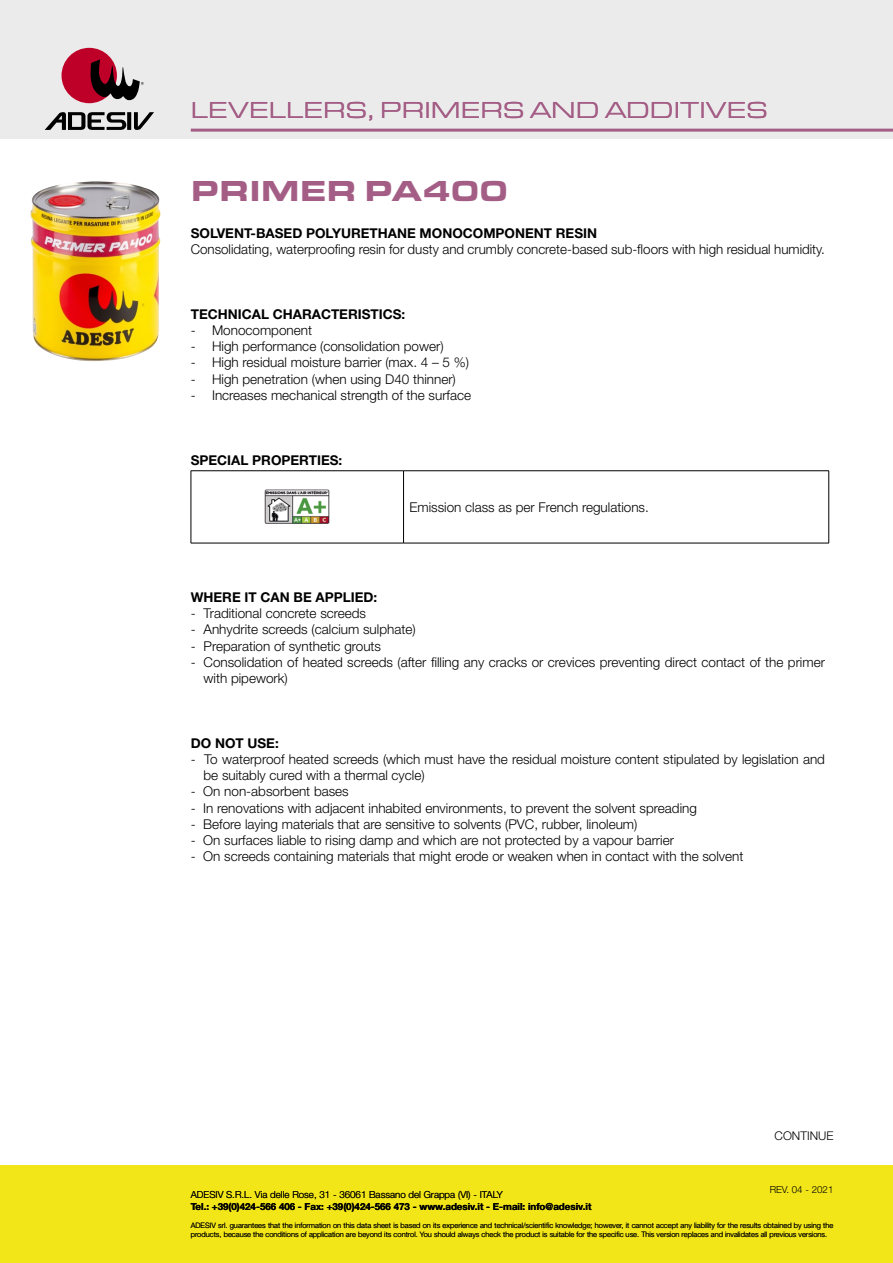
<style>
.page{position:relative;width:893px;height:1263px;background:#fff}
.page>*{position:absolute;margin:0;border:0;box-sizing:border-box;transform-origin:0 0}
.t1{font:900 30px "Eurostile Ext";color:#a45e86}
.t2{font:24px "Eurostile Ext";color:#a45e86}
.t3{font:300 13.5px/16.2px "Helvetica Neue LT Std";color:#000}
.t4{font:700 13.5px "Helvetica Neue LT Std";color:#000}
.t5{font:300 12px "Helvetica Neue LT Std";color:#000}
.t6{font:700 9.75px "Helvetica Neue LT Std";color:#000}
.t7{font:300 9.75px "Helvetica Neue LT Std";color:#000}
.t8{font:300 7.5px/9px "Helvetica Neue LT Std";color:#000}
</style>
<div class="page">
<div style="left:0;top:0;width:893px;height:139px;background:#ebebeb"></div>
<div style="left:0;top:1165px;width:893px;height:98px;background:#f2e618"></div>
<div style="left:62px;top:48px;width:55px;height:55px;background:#be0028;border-radius:50%"></div>
<svg style="left:90px;top:59px;width:54px;height:41px"></svg>
<svg style="left:45px;top:112px;width:109px;height:18px"></svg>
<hr style="left:191px;top:129px;width:702px;height:3px;background:#a45e86">
<img style="left:30px;top:181px;width:131px;height:180px">
<hr style="left:191px;top:470px;width:213px;height:1px;background:#000">
<hr style="left:404px;top:470px;width:425px;height:1px;background:#000">
<hr style="left:191px;top:543px;width:213px;height:1px;background:#000">
<hr style="left:404px;top:543px;width:425px;height:1px;background:#000">
<hr style="left:191px;top:471px;width:1px;height:72px;background:#000">
<hr style="left:403px;top:471px;width:1px;height:72px;background:#000">
<hr style="left:828px;top:471px;width:1px;height:72px;background:#000">
<img style="left:264px;top:489px;width:66px;height:35px">
<h2 class="t2" style="left:191px;top:93px;width:579px">LEVELLERS, PRIMERS AND ADDITIVES</h2>
<h1 class="t1" style="left:191px;top:169px;width:319px">PRIMER PA400</h1>
<p class="t4" style="left:191px;top:225px;width:408px">SOLVENT-BASED POLYURETHANE MONOCOMPONENT RESIN</p>
<p class="t3" style="left:191px;top:241px;width:636px">Consolidating, waterproofing resin for dusty and crumbly concrete-based sub-floors with high residual humidity.</p>
<p class="t4" style="left:191px;top:306px;width:216px">TECHNICAL CHARACTERISTICS:</p>
<p class="t3" style="left:191px;top:322px;width:123px">- Monocomponent</p>
<p class="t3" style="left:191px;top:338px;width:254px">- High performance (consolidation power)</p>
<p class="t3" style="left:191px;top:354px;width:280px">- High residual moisture barrier (max. 4 – 5 %)</p>
<p class="t3" style="left:191px;top:370px;width:267px">- High penetration (when using D40 thinner)</p>
<p class="t3" style="left:191px;top:387px;width:282px">- Increases mechanical strength of the surface</p>
<p class="t4" style="left:191px;top:451px;width:153px">SPECIAL PROPERTIES:</p>
<p class="t3" style="left:410px;top:498px;width:241px">Emission class as per French regulations.</p>
<p class="t4" style="left:191px;top:589px;width:188px">WHERE IT CAN BE APPLIED:</p>
<p class="t3" style="left:191px;top:605px;width:177px">- Traditional concrete screeds</p>
<p class="t3" style="left:191px;top:621px;width:226px">- Anhydrite screeds (calcium sulphate)</p>
<p class="t3" style="left:191px;top:637px;width:192px">- Preparation of synthetic grouts</p>
<p class="t3" style="left:204px;top:653px;width:623px;text-indent:-13px">- Consolidation of heated screeds (after filling any cracks or crevices preventing direct contact of the primer with pipework)</p>
<p class="t4" style="left:191px;top:734px;width:90px">DO NOT USE:</p>
<p class="t3" style="left:204px;top:751px;width:623px;text-indent:-13px">- To waterproof heated screeds (which must have the residual moisture content stipulated by legislation and be suitably cured with a thermal cycle)</p>
<p class="t3" style="left:191px;top:783px;width:160px">- On non-absorbent bases</p>
<p class="t3" style="left:191px;top:799px;width:508px">- In renovations with adjacent inhabited environments, to prevent the solvent spreading</p>
<p class="t3" style="left:191px;top:815px;width:448px">- Before laying materials that are sensitive to solvents (PVC, rubber, linoleum)</p>
<p class="t3" style="left:191px;top:832px;width:485px">- On surfaces liable to rising damp and which are not protected by a vapour barrier</p>
<p class="t3" style="left:191px;top:848px;width:554px">- On screeds containing materials that might erode or weaken when in contact with the solvent</p>
<p class="t5" style="left:774px;top:1129px;width:60px">CONTINUE</p>
<p class="t7" style="left:770px;top:1184px;width:65px">REV. 04 - 2021</p>
<p class="t7" style="left:191px;top:1189px;width:314px">ADESIV S.R.L. Via delle Rose, 31 - 36061 Bassano del Grappa (VI) - ITALY</p>
<p class="t6" style="left:191px;top:1200px;width:402px">Tel.: +39(0)424-566 406 - Fax: +39(0)424-566 473 - www.adesiv.it - E-mail: info@adesiv.it</p>
<p class="t8" style="left:191px;top:1220px;width:644px">ADESIV srl. guarantees that the information on this data sheet is based on its experience and technical/scientific knowledge; however, it cannot accept any liability for the results obtained by using the products, because the conditions of application are beyond its control. You should always check the product is suitable for the specific use. This version replaces and invalidates all previous versions.</p>
</div>
